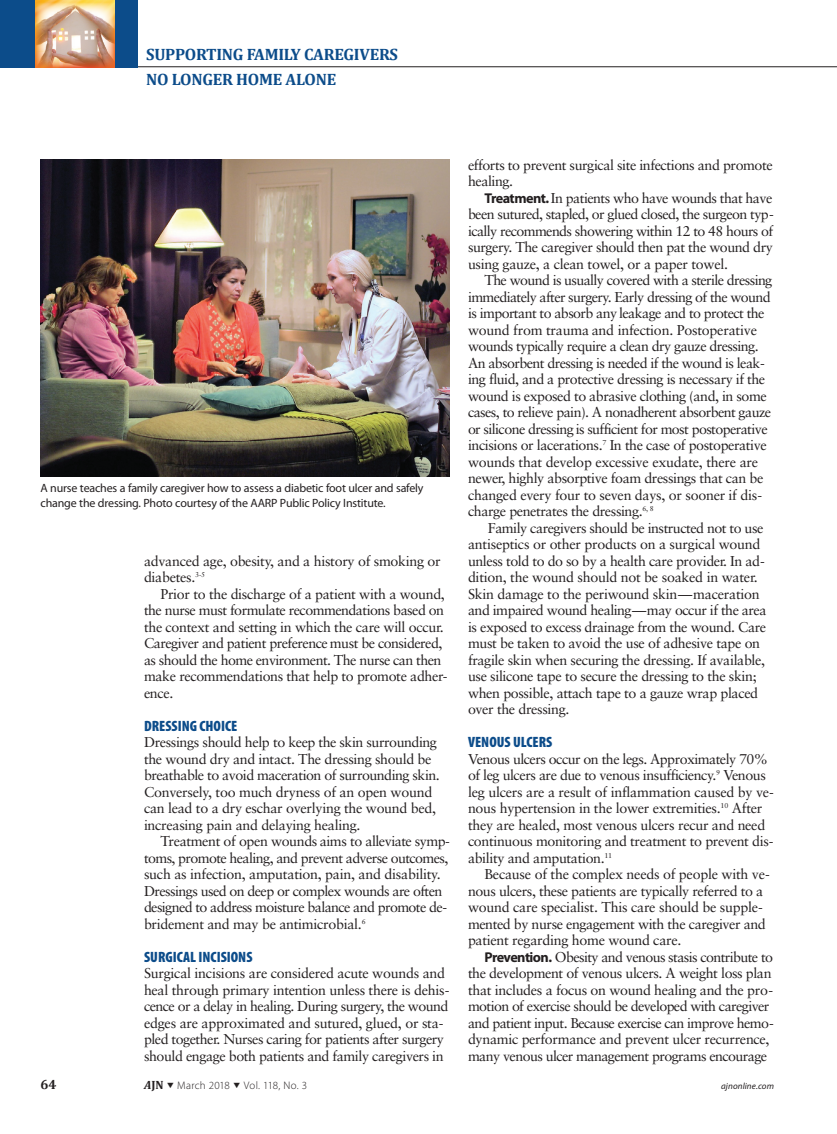
<style>
.page{position:relative;width:837px;height:1134px;background:#fff}
.page>*{position:absolute;margin:0;border:0;box-sizing:border-box;transform-origin:0 0}
.t1{font:700 16.5px "Cambria";letter-spacing:-.015em;color:#0c4c8a}
.t2{font:900 condensed 15px "Myriad Pro";color:#0c4c8a}
.TXT{font:14.25px/16.5px "Sabon";letter-spacing:-.03em;color:#231f20}
.TXT_no_indent{font:14.25px/16.5px "Sabon";letter-spacing:-.025em;color:#231f20}
.t3{font:700 13.5px "Cambria";color:#231f20}
.photo_caption{font:12px/15px "Myriad Pro";letter-spacing:-.015em;color:#231f20}
.t4{font:300 10.95px "Myriad Pro";letter-spacing:.015em;color:#231f20}
.t5{font:italic 9px "Myriad Pro";letter-spacing:.01em;color:#231f20}
.s1{font-family:"Myriad Pro";font-weight:700}
.s2{font-family:"Cambria";font-weight:700;font-style:italic;font-size:12px}
.s3{font-family:"Cambria";font-weight:700;font-size:12px}
</style>
<div class="page">
<hr style="left:137px;top:66px;width:700px;height:1px;background:#231f20">
<div style="left:0;top:0;width:137px;height:67px;background:#0c4c8a"></div>
<img style="left:36px;top:0;width:78px;height:3px">
<img style="left:36px;top:3px;width:78px;height:64px">
<img style="left:40px;top:159px;width:410px;height:318px">
<p class="t1" style="left:146px;top:44px;width:253px">SUPPORTING FAMILY CAREGIVERS</p>
<p class="t1" style="left:146px;top:69px;width:192px">NO LONGER HOME ALONE</p>
<p class="photo_caption" style="left:40px;top:480px;width:385px">A nurse teaches a family caregiver how to assess a diabetic foot ulcer and safely change the dressing. Photo courtesy of the AARP Public Policy Institute.</p>
<p class="TXT_no_indent" style="left:144px;top:552px;width:298px">advanced age, obesity, and a history of smoking or diabetes.<sup>3-5</sup></p>
<p class="TXT" style="left:144px;top:585px;width:305px;text-indent:16px">Prior to the discharge of a patient with a wound, the nurse must formulate recommendations based on the context and setting in which the care will occur.<br>Caregiver and patient preference must be considered, as should the home environment. The nurse can then make recommendations that help to promote adher&shy;ence.</p>
<h1 class="t2" style="left:144px;top:717px;width:95px">DRESSING CHOICE</h1>
<p class="TXT_no_indent" style="left:144px;top:734px;width:297px">Dressings should help to keep the skin surrounding the wound dry and intact. The dressing should be breathable to avoid maceration of surrounding skin.<br>Conversely, too much dryness of an open wound can lead to a dry eschar overlying the wound bed, increasing pain and delaying healing.</p>
<p class="TXT" style="left:144px;top:833px;width:307px;text-indent:16px">Treatment of open wounds aims to alleviate symp&shy;toms, promote healing, and prevent adverse outcomes, such as infection, amputation, pain, and disability.<br>Dressings used on deep or complex wounds are often designed to address moisture balance and promote de&shy;bridement and may be antimicrobial.<sup>6</sup></p>
<h1 class="t2" style="left:144px;top:948px;width:110px">SURGICAL INCISIONS</h1>
<p class="TXT_no_indent" style="left:144px;top:965px;width:307px">Surgical incisions are considered acute wounds and heal through primary intention unless there is dehis&shy;cence or a delay in healing. During surgery, the wound edges are approximated and sutured, glued, or sta&shy;pled together. Nurses caring for patients after surgery should engage both patients and family caregivers in</p>
<p class="TXT_no_indent" style="left:468px;top:156px;width:306px">efforts to prevent surgical site infections and promote healing.</p>
<p class="TXT" style="left:468px;top:189px;width:307px;text-align:justify;text-indent:16px"><span class="s1">Treatment.</span> In patients who have wounds that have been sutured, stapled, or glued closed, the surgeon typ&shy;ically recommends showering within 12 to 48 hours of surgery. The caregiver should then pat the wound dry using gauze, a clean towel, or a paper towel.</p>
<p class="TXT" style="left:468px;top:272px;width:306px;text-indent:16px">The wound is usually covered with a sterile dressing immediately after surgery. Early dressing of the wound is important to absorb any leakage and to protect the wound from trauma and infection. Postoperative wounds typically require a clean dry gauze dressing.<br>An absorbent dressing is needed if the wound is leak&shy;ing fluid, and a protective dressing is necessary if the wound is exposed to abrasive clothing (and, in some cases, to relieve pain). A nonadherent absorbent gauze or silicone dressing is sufficient for most postoperative incisions or lacerations.<sup>7</sup> In the case of postoperative wounds that develop excessive exudate, there are newer, highly absorptive foam dressings that can be changed every four to seven days, or sooner if dis&shy;charge penetrates the dressing.<sup>6,</sup> <sup>8</sup></p>
<p class="TXT" style="left:468px;top:519px;width:300px;text-indent:20px">Family caregivers should be instructed not to use antiseptics or other products on a surgical wound unless told to do so by a health care provider. In ad&shy;dition, the wound should not be soaked in water.<br>Skin damage to the periwound skin—maceration and impaired wound healing—may occur if the area is exposed to excess drainage from the wound. Care must be taken to avoid the use of adhesive tape on fragile skin when securing the dressing. If available, use silicone tape to secure the dressing to the skin; when possible, attach tape to a gauze wrap placed over the dressing.</p>
<h1 class="t2" style="left:468px;top:734px;width:86px">VENOUS ULCERS</h1>
<p class="TXT_no_indent" style="left:468px;top:750px;width:307px">Venous ulcers occur on the legs. Approximately 70% of leg ulcers are due to venous insufficiency.<sup>9</sup> Venous leg ulcers are a result of inflammation caused by ve&shy;nous hypertension in the lower extremities.<sup>10</sup> After they are healed, most venous ulcers recur and need continuous monitoring and treatment to prevent dis&shy;ability and amputation.<sup>11</sup></p>
<p class="TXT" style="left:468px;top:866px;width:303px;text-indent:16px">Because of the complex needs of people with ve&shy;nous ulcers, these patients are typically referred to a wound care specialist. This care should be supple&shy;mented by nurse engagement with the caregiver and patient regarding home wound care.</p>
<p class="TXT" style="left:468px;top:948px;width:307px;text-indent:16px"><span class="s1">Prevention.</span> Obesity and venous stasis contribute to the development of venous ulcers. A weight loss plan that includes a focus on wound healing and the pro&shy;motion of exercise should be developed with caregiver and patient input. Because exercise can improve hemo&shy;dynamic performance and prevent ulcer recurrence, many venous ulcer management programs encourage</p>
<p class="t3" style="left:40px;top:1076px;width:17px">64</p>
<p class="t4" style="left:144px;top:1079px;width:165px"><span class="s2">A</span><span class="s3">JN</span> ▼ March 2018 ▼ Vol. 118, No. 3</p>
<p class="t5" style="left:721px;top:1081px;width:54px">ajnonline.com</p>
</div>
